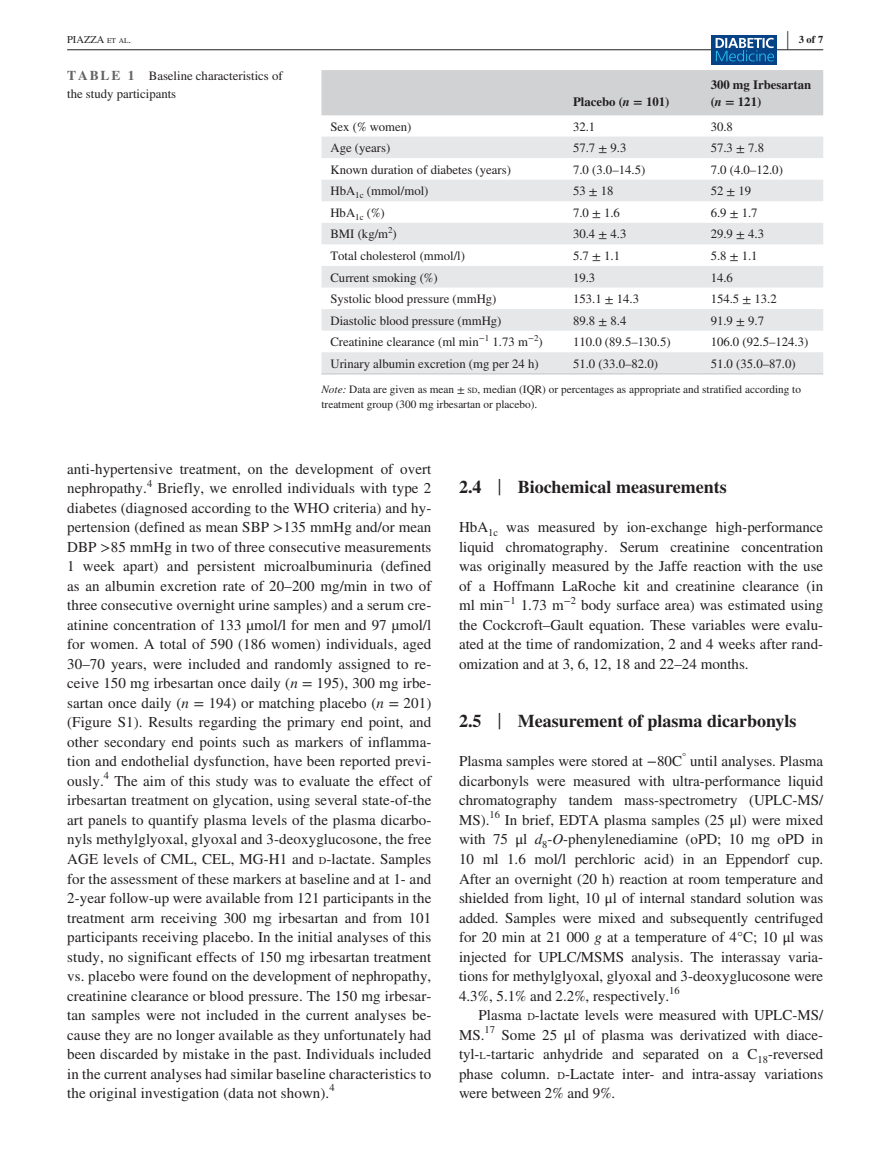
<style>
.page{position:relative;width:893px;height:1174px;background:#fff}
.page>*{position:absolute;margin:0;border:0;box-sizing:border-box;transform-origin:0 0}
.t1{font:700 25.95px "STIX";color:#231f20;scale:.36 1}
.t2{font:700 18px "STIX";color:#231f20}
.t3{font:15px/19.5px "STIX";color:#231f20;text-align:justify}
.t4{font:12.75px/18px "STIX";color:#231f20}
.t5{font:700 12.75px/17.2px "STIX";color:#231f20}
.t6{font:11.25px/15.8px "STIX";color:#231f20}
.t7{font:10.5px "STIX";color:#231f20}
.t8{font:10.5px "STIX";color:#231f20}
.t9{font:700 10.5px "STIX";color:#231f20}
.t10{font:8.85px "STIX";color:#231f20}
.s1{font-size:7.35px}
.s2{font-weight:700;font-size:13.5px;color:#636366}
.s3{font-style:italic}
.s4{font-size:7.8px}
.s5{font-size:10.5px}
.s6{font-weight:400;font-size:23.7px}
</style>
<div class="page">
<hr style="left:67px;top:49px;width:756px;height:1px;background:#231f20">
<div style="left:711px;top:35px;width:66px;height:30px;background:#054286"></div>
<svg style="left:716px;top:38px;width:58px;height:23px"></svg>
<div style="left:321px;top:70px;width:502px;height:45px;background:#d1d2d4"></div>
<svg style="left:321px;top:136px;width:502px;height:237px;fill:#e6e7e9"></svg>
<hr style="left:321px;top:373px;width:243px;height:1px;background:#d1d2d4">
<hr style="left:564px;top:373px;width:138px;height:1px;background:#d1d2d4">
<hr style="left:702px;top:373px;width:121px;height:1px;background:#d1d2d4">
<h1 class="t1" style="left:787px;top:24px;width:7px">|</h1>
<p class="t8" style="left:67px;top:32px;width:66px">PIAZZA <span class="s1">ET AL</span>.</p>
<p class="t9" style="left:799px;top:33px;width:26px">3 of 7</p>
<p class="t4" style="left:67px;top:68px;width:217px"><span class="s2">TABLE 1</span> Baseline characteristics of the study participants</p>
<p class="t5" style="left:573px;top:93px;width:98px">Placebo (<span class="s3">n</span> = 101)</p>
<p class="t5" style="left:711px;top:76px;width:102px">300 mg Irbesartan (<span class="s3">n</span> = 121)</p>
<p class="t4" style="left:330px;top:118px;width:83px">Sex (% women)</p>
<p class="t4" style="left:573px;top:118px;width:24px">32.1</p>
<p class="t4" style="left:711px;top:118px;width:24px">30.8</p>
<p class="t4" style="left:330px;top:140px;width:61px">Age (years)</p>
<p class="t4" style="left:573px;top:140px;width:55px">57.7 ± 9.3</p>
<p class="t4" style="left:711px;top:140px;width:55px">57.3 ± 7.8</p>
<p class="t4" style="left:330px;top:161px;width:182px">Known duration of diabetes (years)</p>
<p class="t4" style="left:573px;top:161px;width:74px">7.0 (3.0–14.5)</p>
<p class="t4" style="left:711px;top:161px;width:74px">7.0 (4.0–12.0)</p>
<p class="t4" style="left:330px;top:183px;width:100px">HbA<sub>1c</sub> (mmol/mol)</p>
<p class="t4" style="left:573px;top:183px;width:42px">53 ± 18</p>
<p class="t4" style="left:711px;top:183px;width:42px">52 ± 19</p>
<p class="t4" style="left:330px;top:204px;width:56px">HbA<sub>1c</sub> (%)</p>
<p class="t4" style="left:573px;top:204px;width:48px">7.0 ± 1.6</p>
<p class="t4" style="left:711px;top:204px;width:48px">6.9 ± 1.7</p>
<p class="t4" style="left:330px;top:226px;width:68px">BMI (kg/m<sup>2</sup>)</p>
<p class="t4" style="left:573px;top:226px;width:55px">30.4 ± 4.3</p>
<p class="t4" style="left:711px;top:226px;width:55px">29.9 ± 4.3</p>
<p class="t4" style="left:330px;top:247px;width:136px">Total cholesterol (mmol/l)</p>
<p class="t4" style="left:573px;top:247px;width:48px">5.7 ± 1.1</p>
<p class="t4" style="left:711px;top:247px;width:48px">5.8 ± 1.1</p>
<p class="t4" style="left:330px;top:269px;width:109px">Current smoking (%)</p>
<p class="t4" style="left:573px;top:269px;width:24px">19.3</p>
<p class="t4" style="left:711px;top:269px;width:24px">14.6</p>
<p class="t4" style="left:330px;top:291px;width:168px">Systolic blood pressure (mmHg)</p>
<p class="t4" style="left:573px;top:291px;width:68px">153.1 ± 14.3</p>
<p class="t4" style="left:711px;top:291px;width:68px">154.5 ± 13.2</p>
<p class="t4" style="left:330px;top:312px;width:173px">Diastolic blood pressure (mmHg)</p>
<p class="t4" style="left:573px;top:312px;width:55px">89.8 ± 8.4</p>
<p class="t4" style="left:711px;top:312px;width:55px">91.9 ± 9.7</p>
<p class="t4" style="left:330px;top:334px;width:199px">Creatinine clearance (ml min<sup>−1</sup> 1.73 m</p>
<p class="t10" style="left:528px;top:331px;width:12px">−2</p>
<p class="t4" style="left:539px;top:334px;width:6px">)</p>
<p class="t4" style="left:573px;top:334px;width:99px">110.0 (89.5–130.5)</p>
<p class="t4" style="left:711px;top:334px;width:99px">106.0 (92.5–124.3)</p>
<p class="t4" style="left:330px;top:355px;width:210px">Urinary albumin excretion (mg per 24 h)</p>
<p class="t4" style="left:573px;top:355px;width:86px">51.0 (33.0–82.0)</p>
<p class="t4" style="left:711px;top:355px;width:86px">51.0 (35.0–87.0)</p>
<p class="t6" style="left:321px;top:382px;width:481px"><span class="s3">Note:</span> Data are given as mean ± <span class="s4">SD</span>, median (IQR) or percentages as appropriate and stratified according to treatment group (300 mg irbesartan or placebo).</p>
<p class="t3" style="left:67px;top:460px;width:366px">anti-hypertensive treatment, on the development of overt nephropathy.</p>
<p class="t7" style="left:147px;top:476px;width:7px">4</p>
<p class="t3" style="left:67px;top:479px;width:366px;text-indent:90px">Briefly, we enrolled individuals with type 2 diabetes (diagnosed according to the WHO criteria) and hy&shy;pertension (defined as mean SBP &gt;135 mmHg and/or mean DBP &gt;85 mmHg in two of three consecutive measurements 1 week apart) and persistent microalbuminuria (defined as an albumin excretion rate of 20–200 mg/min in two of three consecutive overnight urine samples) and a serum cre&shy;atinine concentration of 133 µmol/l for men and 97 µmol/l for women. A total of 590 (186 women) individuals, aged 30–70 years, were included and randomly assigned to re&shy;ceive 150 mg irbesartan once daily (<span class="s3">n</span> = 195), 300 mg irbe&shy;sartan once daily (<span class="s3">n</span> = 194) or matching placebo (<span class="s3">n</span> = 201) (Figure S1). Results regarding the primary end point, and other secondary end points such as markers of inflamma&shy;tion and endothelial dysfunction, have been reported previ&shy;ously.</p>
<p class="t7" style="left:104px;top:768px;width:7px">4</p>
<p class="t3" style="left:67px;top:772px;width:366px;text-indent:47px">The aim of this study was to evaluate the effect of irbesartan treatment on glycation, using several state-of-the art panels to quantify plasma levels of the plasma dicarbo&shy;nyls methylglyoxal, glyoxal and 3-deoxyglucosone, the free AGE levels of CML, CEL, MG-H1 and <span class="s5">D</span>-lactate. Samples for the assessment of these markers at baseline and at 1- and 2-year follow-up were available from 121 participants in the treatment arm receiving 300 mg irbesartan and from 101 participants receiving placebo. In the initial analyses of this study, no significant effects of 150 mg irbesartan treatment vs. placebo were found on the development of nephropathy, creatinine clearance or blood pressure. The 150 mg irbesar&shy;tan samples were not included in the current analyses be&shy;cause they are no longer available as they unfortunately had been discarded by mistake in the past. Individuals included in the current analyses had similar baseline characteristics to the original investigation (data not shown).</p>
<p class="t7" style="left:329px;top:1080px;width:7px">4</p>
<p class="t2" style="left:459px;top:476px;width:269px">2.4 <span class="s6">|</span> Biochemical measurements</p>
<p class="t3" style="left:459px;top:518px;width:366px">HbA<sub>1c</sub> was measured by ion-exchange high-performance liquid chromatography. Serum creatinine concentration was originally measured by the Jaffe reaction with the use of a Hoffmann LaRoche kit and creatinine clearance (in ml min</p>
<p class="t7" style="left:564px;top:593px;width:14px">−2</p>
<p class="t3" style="left:459px;top:596px;width:366px;text-indent:122px">body surface area) was estimated using the Cockcroft–Gault equation. These variables were evalu&shy;ated at the time of randomization, 2 and 4 weeks after rand&shy;omization and at 3, 6, 12, 18 and 22–24 months.</p>
<p class="t7" style="left:503px;top:593px;width:14px">−1</p>
<p class="t3" style="left:521px;top:596px;width:44px">1.73 m</p>
<p class="t2" style="left:459px;top:710px;width:339px">2.5 <span class="s6">|</span> Measurement of plasma dicarbonyls</p>
<p class="t3" style="left:459px;top:752px;width:224px">Plasma samples were stored at −80C</p>
<p class="t7" style="left:682px;top:749px;width:6px">°</p>
<p class="t3" style="left:459px;top:752px;width:366px;text-indent:231px">until analyses. Plasma dicarbonyls were measured with ultra-performance liquid chromatography tandem mass-spectrometry (UPLC-MS/ MS).</p>
<p class="t7" style="left:489px;top:807px;width:12px">16</p>
<p class="t3" style="left:459px;top:811px;width:366px;text-indent:46px">In brief, EDTA plasma samples (25 μl) were mixed with 75 μl <span class="s3">d</span><sub>8</sub>-<span class="s3">O</span>-phenylenediamine (oPD; 10 mg oPD in 10 ml 1.6 mol/l perchloric acid) in an Eppendorf cup.<br>After an overnight (20 h) reaction at room temperature and shielded from light, 10 μl of internal standard solution was added. Samples were mixed and subsequently centrifuged for 20 min at 21 000 <span class="s3">g</span> at a temperature of 4°C; 10 μl was injected for UPLC/MSMS analysis. The interassay varia&shy;tions for methylglyoxal, glyoxal and 3-deoxyglucosone were 4.3%, 5.1% and 2.2%, respectively.</p>
<p class="t7" style="left:669px;top:983px;width:12px">16</p>
<p class="t3" style="left:459px;top:1006px;width:366px;text-indent:19px">Plasma <span class="s5">D</span>-lactate levels were measured with UPLC-MS/<br>MS.</p>
<p class="t7" style="left:484px;top:1022px;width:12px">17</p>
<p class="t3" style="left:459px;top:1025px;width:366px;text-indent:42px">Some 25 μl of plasma was derivatized with diace&shy;tyl-<span class="s5">L</span>-tartaric anhydride and separated on a C<sub>18</sub>-reversed phase column. <span class="s5">D</span>-Lactate inter- and intra-assay variations were between 2% and 9%.</p>
</div>
